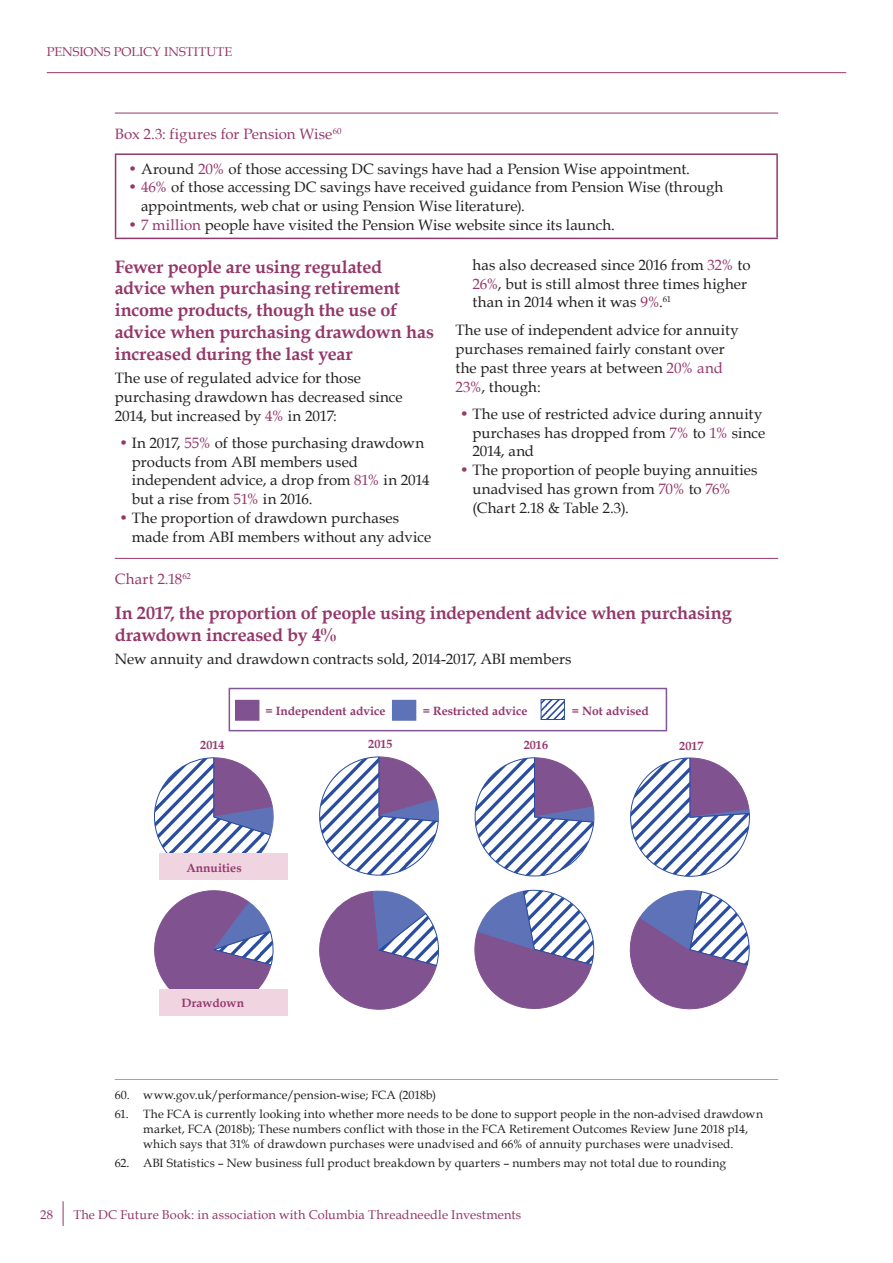
<style>
.page{position:relative;width:893px;height:1263px;background:#fff}
.page>*{position:absolute;margin:0;border:0;box-sizing:border-box;transform-origin:0 0}
.t1{font:700 18px/21.8px "Book Antiqua";letter-spacing:-.01em;color:#94376a}
.t2{font:15px/18.8px "Book Antiqua";letter-spacing:.005em;color:#231f20}
.t3{font:15px "Book Antiqua";letter-spacing:.005em;color:#94376a}
.t4{font:12.75px "Book Antiqua";letter-spacing:.01em;color:#94376a}
.t5{font:12px/15px "Book Antiqua";letter-spacing:.015em;color:#231f20}
.t6{font:700 12px "Book Antiqua";color:#94366a}
.t7{font:700 12px "Book Antiqua";letter-spacing:.005em;color:#96386d}
.s1{color:#94376a}
</style>
<div class="page">
<hr style="left:115px;top:113px;width:663px;height:1px;background:#94376a">
<hr style="left:115px;top:153px;width:663px;height:2px;background:#94376a">
<hr style="left:115px;top:155px;width:1px;height:83px;background:#94376a">
<hr style="left:776px;top:155px;width:2px;height:83px;background:#94376a">
<hr style="left:115px;top:238px;width:663px;height:1px;background:#94376a">
<hr style="left:115px;top:558px;width:663px;height:1px;background:#94376a">
<svg style="left:154px;top:757px;width:120px;height:258px"></svg>
<div style="left:160px;top:853px;width:128px;height:27px;background:#f0d4e0"></div>
<svg style="left:319px;top:756px;width:120px;height:120px"></svg>
<svg style="left:319px;top:890px;width:120px;height:120px"></svg>
<svg style="left:474px;top:757px;width:120px;height:120px"></svg>
<svg style="left:474px;top:889px;width:120px;height:120px"></svg>
<div style="left:160px;top:989px;width:128px;height:26px;background:#f0d4e0"></div>
<div style="left:392px;top:700px;width:24px;height:20px;background:#5e72b7"></div>
<div style="left:392px;top:700px;width:24px;height:21px;border:1px solid #5e72b7"></div>
<div style="left:236px;top:700px;width:23px;height:20px;background:#805390"></div>
<div style="left:235px;top:700px;width:24px;height:21px;border:1px solid #805390"></div>
<svg style="left:543px;top:701px;width:20px;height:17px"></svg>
<div style="left:541px;top:699px;width:24px;height:21px;border:1px solid #2a4da0"></div>
<div style="left:229px;top:688px;width:438px;height:43px;border:2px solid #835695"></div>
<svg style="left:630px;top:757px;width:120px;height:120px"></svg>
<svg style="left:629px;top:890px;width:121px;height:120px"></svg>
<hr style="left:115px;top:1079px;width:663px;height:1px;background:#c491ab">
<svg style="left:63px;top:1201px;width:1px;height:25px"></svg>
<hr style="left:47px;top:72px;width:799px;height:1px;background:#94376a">
<p class="t4" style="left:47px;top:43px;width:187px">PENSIONS POLICY INSTITUTE</p>
<p class="t3" style="left:115px;top:123px;width:228px">Box 2.3: figures for Pension Wise<sup>60</sup></p>
<p class="t2" style="left:128px;top:159px;width:563px"><span class="s1">•</span> Around <span class="s1">20%</span> of those accessing DC savings have had a Pension Wise appointment.</p>
<p class="t2" style="left:141px;top:178px;width:584px;text-indent:-13px"><span class="s1">• 46%</span> of those accessing DC savings have received guidance from Pension Wise (through appointments, web chat or using Pension Wise literature).</p>
<p class="t2" style="left:128px;top:215px;width:488px"><span class="s1">• 7 million</span> people have visited the Pension Wise website since its launch.</p>
<p class="t1" style="left:115px;top:256px;width:321px">Fewer people are using regulated advice when purchasing retirement income products, though the use of advice when purchasing drawdown has increased during the last year</p>
<p class="t2" style="left:115px;top:368px;width:289px">The use of regulated advice for those purchasing drawdown has decreased since<br>2014, but increased by <span class="s1">4%</span> in 2017:</p>
<p class="t2" style="left:132px;top:433px;width:299px;text-indent:-13px"><span class="s1">•</span> In 2017, <span class="s1">55%</span> of those purchasing drawdown products from ABI members used independent advice, a drop from <span class="s1">81%</span> in 2014 but a rise from <span class="s1">51%</span> in 2016.</p>
<p class="t2" style="left:132px;top:508px;width:301px;text-indent:-13px"><span class="s1">•</span> The proportion of drawdown purchases made from ABI members without any advice</p>
<p class="t2" style="left:472px;top:255px;width:280px">has also decreased since 2016 from <span class="s1">32%</span> to<br><span class="s1">26%</span>, but is still almost three times higher than in 2014 when it was <span class="s1">9%</span>.<sup>61</sup></p>
<p class="t2" style="left:455px;top:321px;width:285px">The use of independent advice for annuity purchases remained fairly constant over the past three years at between <span class="s1">20% and 23%</span>, though:</p>
<p class="t2" style="left:472px;top:404px;width:294px;text-indent:-13px"><span class="s1">•</span> The use of restricted advice during annuity purchases has dropped from <span class="s1">7%</span> to <span class="s1">1%</span> since<br>2014, and</p>
<p class="t2" style="left:472px;top:460px;width:286px;text-indent:-13px"><span class="s1">•</span> The proportion of people buying annuities unadvised has grown from <span class="s1">70%</span> to <span class="s1">76% </span>(Chart 2.18 &amp; Table 2.3).</p>
<p class="t3" style="left:115px;top:569px;width:78px">Chart 2.18<sup>62</sup></p>
<p class="t1" style="left:115px;top:602px;width:618px">In 2017, the proportion of people using independent advice when purchasing drawdown increased by 4%</p>
<p class="t2" style="left:115px;top:649px;width:458px">New annuity and drawdown contracts sold, 2014-2017, ABI members</p>
<p class="t6" style="left:265px;top:702px;width:122px">= Independent advice</p>
<p class="t6" style="left:423px;top:703px;width:106px">= Restricted advice</p>
<p class="t6" style="left:572px;top:702px;width:79px">= Not advised</p>
<p class="t7" style="left:200px;top:736px;width:26px">2014</p>
<p class="t7" style="left:368px;top:736px;width:26px">2015</p>
<p class="t7" style="left:524px;top:737px;width:26px">2016</p>
<p class="t7" style="left:679px;top:737px;width:26px">2017</p>
<p class="t7" style="left:186px;top:860px;width:57px">Annuities</p>
<p class="t7" style="left:182px;top:995px;width:64px">Drawdown</p>
<p class="t5" style="left:115px;top:1087px;width:323px">60. www.gov.uk/performance/pension-wise; FCA (2018b)</p>
<p class="t5" style="left:143px;top:1106px;width:621px;text-indent:-28px">61. The FCA is currently looking into whether more needs to be done to support people in the non-advised drawdown market, FCA (2018b); These numbers conflict with those in the FCA Retirement Outcomes Review June 2018 p14, which says that 31% of drawdown purchases were unadvised and 66% of annuity purchases were unadvised.</p>
<p class="t5" style="left:115px;top:1155px;width:613px">62. ABI Statistics – New business full product breakdown by quarters – numbers may not total due to rounding</p>
<p class="t4" style="left:40px;top:1205px;width:14px">28</p>
<p class="t4" style="left:73px;top:1205px;width:449px">The DC Future Book: in association with Columbia Threadneedle Investments</p>
</div>
